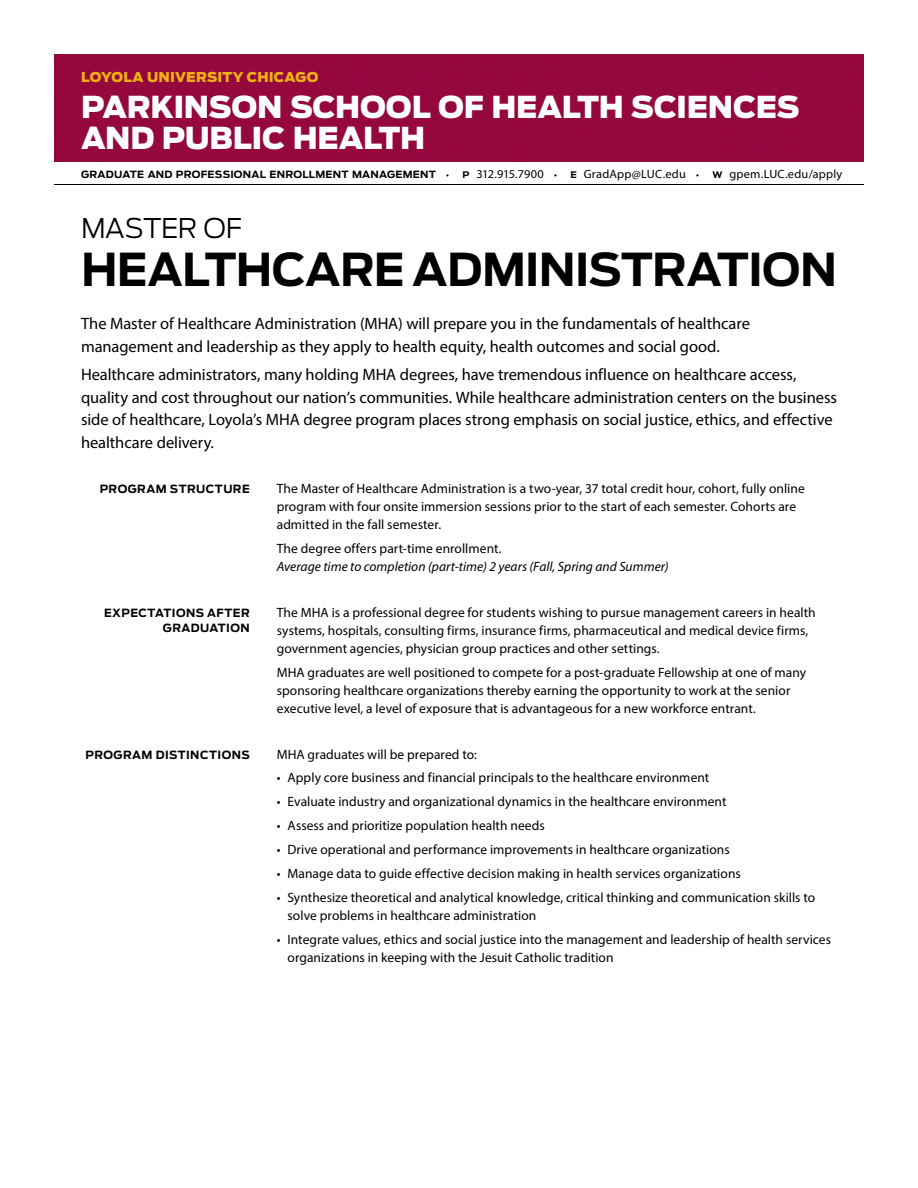
<style>
.page{position:relative;width:918px;height:1188px;background:#fff}
.page>*{position:absolute;margin:0;border:0;box-sizing:border-box;transform-origin:0 0}
.t1{font:700 45px "Antenna";letter-spacing:-.015em;color:#000}
.t2{font:900 30px/31.5px "Antenna";letter-spacing:-.01em;color:#fff}
.t3{font:300 27px "Antenna";letter-spacing:-.015em;color:#000}
.t4{font:16.5px/22.5px "Myriad Pro";letter-spacing:-.005em;color:#000}
.t5{font:13.5px/18px "Myriad Pro";letter-spacing:.005em;color:#000}
.t6{font:italic 13.5px "Myriad Pro";letter-spacing:.005em;color:#000}
.t7{font:900 13.5px "Antenna";letter-spacing:.01em;color:#eeb111}
.t8{font:12px "Myriad Pro";letter-spacing:.015em;color:#000}
.t9{font:12px "Myriad Pro";letter-spacing:-.02em;color:#000}
.t10{font:700 11.25px/15px "Antenna";letter-spacing:.04em;color:#000;text-align:right}
.t11{font:700 9.9px "Antenna";letter-spacing:.02em;color:#000}
.s1{font-family:"Myriad Pro";font-weight:400}
.s2{font-family:"Antenna";font-weight:700;font-size:9px}
.s3{font-size:9.9px}
</style>
<div class="page">
<img style="left:54px;top:54px;width:810px;height:108px">
<hr style="left:54px;top:184px;width:810px;height:1px;background:#000">
<p class="t7" style="left:81px;top:67px;width:239px">LOYOLA UNIVERSITY CHICAGO</p>
<h2 class="t2" style="left:81px;top:91px;width:720px">PARKINSON SCHOOL OF HEALTH SCIENCES<br>AND PUBLIC HEALTH</h2>
<p class="t11" style="left:81px;top:167px;width:370px">GRADUATE AND PROFESSIONAL ENROLLMENT MANAGEMENT <span class="s1">•</span></p>
<p class="t9" style="left:463px;top:166px;width:96px"><span class="s2">P</span> 312.915.7900 <span class="s3">•</span></p>
<p class="t8" style="left:571px;top:166px;width:130px"><span class="s2">E</span> GradApp@LUC.edu <span class="s3">•</span></p>
<p class="t8" style="left:713px;top:166px;width:131px"><span class="s2">W</span> gpem.LUC.edu/apply</p>
<h3 class="t3" style="left:81px;top:210px;width:162px">MASTER OF</h3>
<h1 class="t1" style="left:81px;top:238px;width:758px">HEALTHCARE ADMINISTRATION</h1>
<p class="t4" style="left:81px;top:312px;width:671px">The Master of Healthcare Administration (MHA) will prepare you in the fundamentals of healthcare management and leadership as they apply to health equity, health outcomes and social good.</p>
<p class="t4" style="left:81px;top:363px;width:757px">Healthcare administrators, many holding MHA degrees, have tremendous influence on healthcare access, quality and cost throughout our nation’s communities. While healthcare administration centers on the business side of healthcare, Loyola’s MHA degree program places strong emphasis on social justice, ethics, and effective healthcare delivery.</p>
<p class="t10" style="left:100px;top:482px;width:152px">PROGRAM STRUCTURE</p>
<p class="t5" style="left:277px;top:480px;width:530px">The Master of Healthcare Administration is a two-year, 37 total credit hour, cohort, fully online program with four onsite immersion sessions prior to the start of each semester. Cohorts are admitted in the fall semester.</p>
<p class="t5" style="left:277px;top:540px;width:226px">The degree offers part-time enrollment.</p>
<p class="t6" style="left:277px;top:558px;width:393px">Average time to completion (part-time) 2 years (Fall, Spring and Summer)</p>
<p class="t10" style="left:104px;top:605px;width:147px">EXPECTATIONS AFTER<br>GRADUATION</p>
<p class="t5" style="left:277px;top:603px;width:540px">The MHA is a professional degree for students wishing to pursue management careers in health systems, hospitals, consulting firms, insurance firms, pharmaceutical and medical device firms, government agencies, physician group practices and other settings.</p>
<p class="t5" style="left:277px;top:663px;width:531px">MHA graduates are well positioned to compete for a post-graduate Fellowship at one of many sponsoring healthcare organizations thereby earning the opportunity to work at the senior executive level, a level of exposure that is advantageous for a new workforce entrant.</p>
<p class="t10" style="left:86px;top:747px;width:166px">PROGRAM DISTINCTIONS</p>
<p class="t5" style="left:277px;top:745px;width:202px">MHA graduates will be prepared to:</p>
<p class="t5" style="left:277px;top:768px;width:434px">• Apply core business and financial principals to the healthcare environment</p>
<p class="t5" style="left:277px;top:792px;width:451px">• Evaluate industry and organizational dynamics in the healthcare environment</p>
<p class="t5" style="left:277px;top:816px;width:270px">• Assess and prioritize population health needs</p>
<p class="t5" style="left:277px;top:840px;width:454px">• Drive operational and performance improvements in healthcare organizations</p>
<p class="t5" style="left:277px;top:864px;width:466px">• Manage data to guide effective decision making in health services organizations</p>
<p class="t5" style="left:288px;top:888px;width:529px;text-indent:-11px">• Synthesize theoretical and analytical knowledge, critical thinking and communication skills to solve problems in healthcare administration</p>
<p class="t5" style="left:288px;top:930px;width:545px;text-indent:-11px">• Integrate values, ethics and social justice into the management and leadership of health services organizations in keeping with the Jesuit Catholic tradition</p>
</div>
